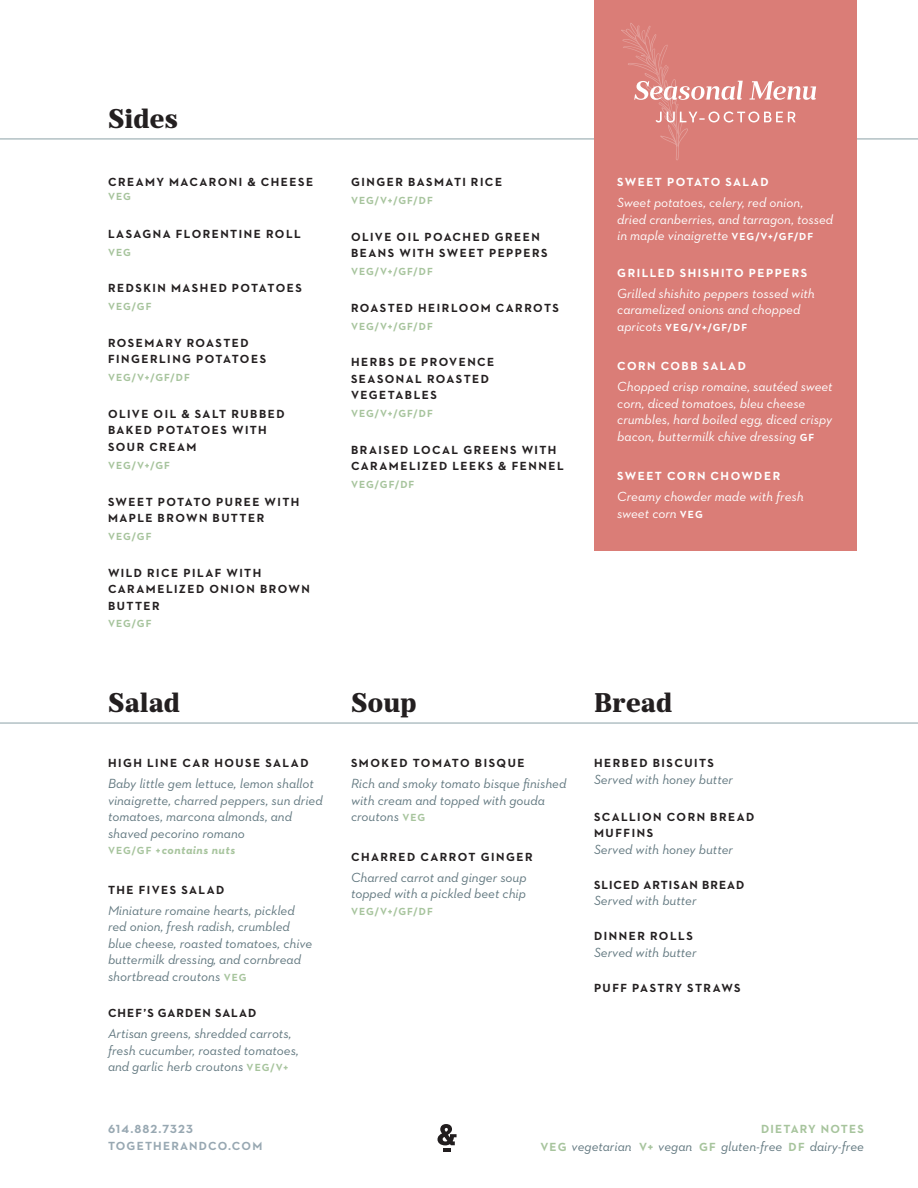
<style>
.page{position:relative;width:918px;height:1188px;background:#fff}
.page>*{position:absolute;margin:0;border:0;box-sizing:border-box;transform-origin:0 0}
.Paragraph_Style_1{font:800 27px "Prumo Text";letter-spacing:.02em;color:#231f20}
.Paragraph_Style_1-2{font:italic 13.5px/16.5px "Neutraface 2 Text";color:#61777f}
.Paragraph_Style_1-3{font:italic 13.5px/16.5px "Neutraface 2 Text";color:#fff}
.Paragraph_Style_2{font:italic 13.5px "Neutraface 2 Text";color:#61777f}
.Paragraph_Style_2-2{font:700 12px/16.5px "Neutraface 2 Text";letter-spacing:.12em;color:#231f20}
.Paragraph_Style_2-3{font:700 12px "Neutraface 2 Text";letter-spacing:.12em;color:#fff}
.t1{font:700 12px/16.5px "Neutraface 2 Text";letter-spacing:.1em;color:#98a8b2}
.Paragraph_Style_1-4{font:italic 700 12px "Neutraface 2 Text";letter-spacing:.04em;color:#a7c49d}
.Paragraph_Style_2-4{font:700 12px "Neutraface 2 Text";letter-spacing:.08em;color:#231f20}
.Paragraph_Style_2-5{font:700 12px "Neutraface 2 Text";letter-spacing:.085em;color:#231f20}
.Paragraph_Style_1-5{font:700 12px "Neutraface 2 Text";letter-spacing:.13em;color:#231f20}
.t2{font:700 12px "Neutraface 2 Text";letter-spacing:.1em;color:#a7c49d}
.Paragraph_Style_1-6{font:700 10.5px "Neutraface 2 Text";letter-spacing:.1em;color:#a7c49d}
.Paragraph_Style_1-7{font:700 10.5px "Neutraface 2 Text";letter-spacing:.1em;color:#fff}
.Paragraph_Style_2-6{font:700 10.5px "Neutraface 2 Text";color:#a7c49d}
.s1{font-weight:700;font-style:normal;font-size:10.5px}
.s2{font-weight:400;font-style:italic;font-size:13.5px}
.s3{font-style:normal;font-size:10.5px}
.s4{font-weight:700;font-style:normal;font-size:10.5px;color:#a7c49d}
.s5{font-weight:700;font-style:normal;font-size:12px;color:#a7c49d}
</style>
<div class="page">
<svg style="left:438px;top:1124px;width:19px;height:27px"></svg>
<hr style="left:0;top:138px;width:918px;height:2px;background:#b2c1c4">
<hr style="left:0;top:722px;width:918px;height:2px;background:#b2c1c4">
<div style="left:594px;top:0;width:262px;height:551px;background:#da7d77"></div>
<svg style="left:621px;top:23px;width:195px;height:137px"></svg>
<p class="Paragraph_Style_1" style="left:108px;top:102px;width:71px">Sides</p>
<p class="Paragraph_Style_2-2" style="left:108px;top:174px;width:207px">CREAMY MACARONI &amp; CHEESE</p>
<p class="Paragraph_Style_2-6" style="left:108px;top:189px;width:24px">VEG</p>
<p class="Paragraph_Style_2-2" style="left:108px;top:225px;width:194px">LASAGNA FLORENTINE ROLL</p>
<p class="Paragraph_Style_1-6" style="left:108px;top:245px;width:24px">VEG</p>
<p class="Paragraph_Style_2-2" style="left:108px;top:280px;width:195px">REDSKIN MASHED POTATOES</p>
<p class="Paragraph_Style_1-6" style="left:108px;top:300px;width:45px">VEG/GF</p>
<p class="Paragraph_Style_2-2" style="left:108px;top:334px;width:160px">ROSEMARY ROASTED<br>FINGERLING POTATOES</p>
<p class="Paragraph_Style_1-6" style="left:108px;top:371px;width:84px">VEG/V+/GF/DF</p>
<p class="Paragraph_Style_2-2" style="left:108px;top:406px;width:178px">OLIVE OIL &amp; SALT RUBBED<br>BAKED POTATOES WITH<br>SOUR CREAM</p>
<p class="Paragraph_Style_1-6" style="left:108px;top:458px;width:64px">VEG/V+/GF</p>
<p class="Paragraph_Style_2-2" style="left:108px;top:493px;width:193px">SWEET POTATO PUREE WITH<br>MAPLE BROWN BUTTER</p>
<p class="Paragraph_Style_1-6" style="left:108px;top:530px;width:45px">VEG/GF</p>
<p class="Paragraph_Style_2-2" style="left:108px;top:564px;width:203px">WILD RICE PILAF WITH<br>CARAMELIZED ONION BROWN<br>BUTTER</p>
<p class="Paragraph_Style_1-6" style="left:108px;top:617px;width:45px">VEG/GF</p>
<p class="Paragraph_Style_2-2" style="left:351px;top:174px;width:153px">GINGER BASMATI RICE</p>
<p class="Paragraph_Style_1-6" style="left:351px;top:194px;width:84px">VEG/V+/GF/DF</p>
<p class="Paragraph_Style_2-2" style="left:351px;top:228px;width:198px">OLIVE OIL POACHED GREEN<br>BEANS WITH SWEET PEPPERS</p>
<p class="Paragraph_Style_1-6" style="left:351px;top:265px;width:84px">VEG/V+/GF/DF</p>
<p class="Paragraph_Style_2-2" style="left:351px;top:299px;width:210px">ROASTED HEIRLOOM CARROTS</p>
<p class="Paragraph_Style_1-6" style="left:351px;top:319px;width:84px">VEG/V+/GF/DF</p>
<p class="Paragraph_Style_2-2" style="left:351px;top:354px;width:145px">HERBS DE PROVENCE<br>SEASONAL ROASTED<br>VEGETABLES</p>
<p class="Paragraph_Style_1-6" style="left:351px;top:407px;width:84px">VEG/V+/GF/DF</p>
<p class="Paragraph_Style_2-2" style="left:351px;top:442px;width:214px">BRAISED LOCAL GREENS WITH<br>CARAMELIZED LEEKS &amp; FENNEL</p>
<p class="Paragraph_Style_1-6" style="left:351px;top:478px;width:65px">VEG/GF/DF</p>
<p class="Paragraph_Style_2-3" style="left:617px;top:174px;width:153px">SWEET POTATO SALAD</p>
<p class="Paragraph_Style_1-3" style="left:617px;top:194px;width:218px">Sweet potatoes, celery, red onion, dried cranberries, and tarragon, tossed in maple vinaigrette <span class="s1">VEG/V+/GF/DF</span></p>
<p class="Paragraph_Style_2-3" style="left:617px;top:265px;width:192px">GRILLED SHISHITO PEPPERS</p>
<p class="Paragraph_Style_1-3" style="left:617px;top:285px;width:199px">Grilled shishito peppers tossed with caramelized onions and chopped</p>
<p class="Paragraph_Style_1-7" style="left:617px;top:320px;width:132px"><span class="s2">apricots</span> VEG/V+/GF/DF</p>
<p class="Paragraph_Style_2-3" style="left:617px;top:359px;width:130px">CORN COBB SALAD</p>
<p class="Paragraph_Style_1-3" style="left:617px;top:378px;width:217px">Chopped crisp romaine, sautéed sweet corn, diced tomatoes, bleu cheese crumbles, hard boiled egg, diced crispy bacon, buttermilk chive dressing <span class="s1">GF</span></p>
<p class="Paragraph_Style_2-3" style="left:617px;top:469px;width:165px">SWEET CORN CHOWDER</p>
<p class="Paragraph_Style_1-3" style="left:617px;top:488px;width:188px">Creamy chowder made with fresh sweet corn <span class="s1">VEG</span></p>
<p class="Paragraph_Style_1" style="left:108px;top:687px;width:73px">Salad</p>
<p class="Paragraph_Style_1" style="left:351px;top:687px;width:67px">Soup</p>
<p class="Paragraph_Style_1" style="left:594px;top:687px;width:80px">Bread</p>
<p class="Paragraph_Style_2-2" style="left:108px;top:755px;width:202px">HIGH LINE CAR HOUSE SALAD</p>
<p class="Paragraph_Style_1-2" style="left:108px;top:775px;width:216px">Baby little gem lettuce, lemon shallot vinaigrette, charred peppers, sun dried tomatoes, marcona almonds, and shaved pecorino romano</p>
<p class="Paragraph_Style_1-4" style="left:108px;top:842px;width:129px"><span class="s3">VEG/GF +</span>contains nuts</p>
<p class="Paragraph_Style_2-2" style="left:108px;top:881px;width:118px">THE FIVES SALAD</p>
<p class="Paragraph_Style_1-2" style="left:108px;top:902px;width:206px">Miniature romaine hearts, pickled red onion, fresh radish, crumbled blue cheese, roasted tomatoes, chive buttermilk dressing, and cornbread shortbread croutons <span class="s4">VEG</span></p>
<p class="Paragraph_Style_2-5" style="left:108px;top:1006px;width:150px">CHEF’S GARDEN SALAD</p>
<p class="Paragraph_Style_1-2" style="left:108px;top:1025px;width:192px">Artisan greens, shredded carrots, fresh cucumber, roasted tomatoes, and garlic herb croutons <span class="s4">VEG/V+</span></p>
<p class="Paragraph_Style_2-2" style="left:351px;top:755px;width:175px">SMOKED TOMATO BISQUE</p>
<p class="Paragraph_Style_1-2" style="left:351px;top:775px;width:217px">Rich and smoky tomato bisque finished with cream and topped with gouda croutons <span class="s4">VEG</span></p>
<p class="Paragraph_Style_2-2" style="left:351px;top:848px;width:183px">CHARRED CARROT GINGER</p>
<p class="Paragraph_Style_1-2" style="left:351px;top:869px;width:177px">Charred carrot and ginger soup topped with a pickled beet chip</p>
<p class="Paragraph_Style_1-6" style="left:351px;top:904px;width:84px">VEG/V+/GF/DF</p>
<p class="Paragraph_Style_1-5" style="left:594px;top:756px;width:121px">HERBED BISCUITS</p>
<p class="Paragraph_Style_1-2" style="left:594px;top:771px;width:141px">Served with honey butter</p>
<p class="Paragraph_Style_2-2" style="left:594px;top:808px;width:162px">SCALLION CORN BREAD<br>MUFFINS</p>
<p class="Paragraph_Style_2" style="left:594px;top:841px;width:141px">Served with honey butter</p>
<p class="Paragraph_Style_2-4" style="left:594px;top:877px;width:152px">SLICED ARTISAN BREAD</p>
<p class="Paragraph_Style_2" style="left:594px;top:892px;width:104px">Served with butter</p>
<p class="Paragraph_Style_2-2" style="left:594px;top:928px;width:100px">DINNER ROLLS</p>
<p class="Paragraph_Style_2" style="left:594px;top:944px;width:104px">Served with butter</p>
<p class="Paragraph_Style_2-2" style="left:594px;top:979px;width:148px">PUFF PASTRY STRAWS</p>
<p class="t1" style="left:108px;top:1121px;width:156px">614.882.7323<br>TOGETHERANDCO.COM</p>
<p class="t2" style="left:761px;top:1122px;width:104px">DIETARY NOTES</p>
<p class="Paragraph_Style_1-2" style="left:540px;top:1138px;width:325px"><span class="s5">VEG</span> vegetarian <span class="s5">V+</span> vegan <span class="s5">GF</span> gluten-free <span class="s5">DF</span> dairy-free</p>
</div>
